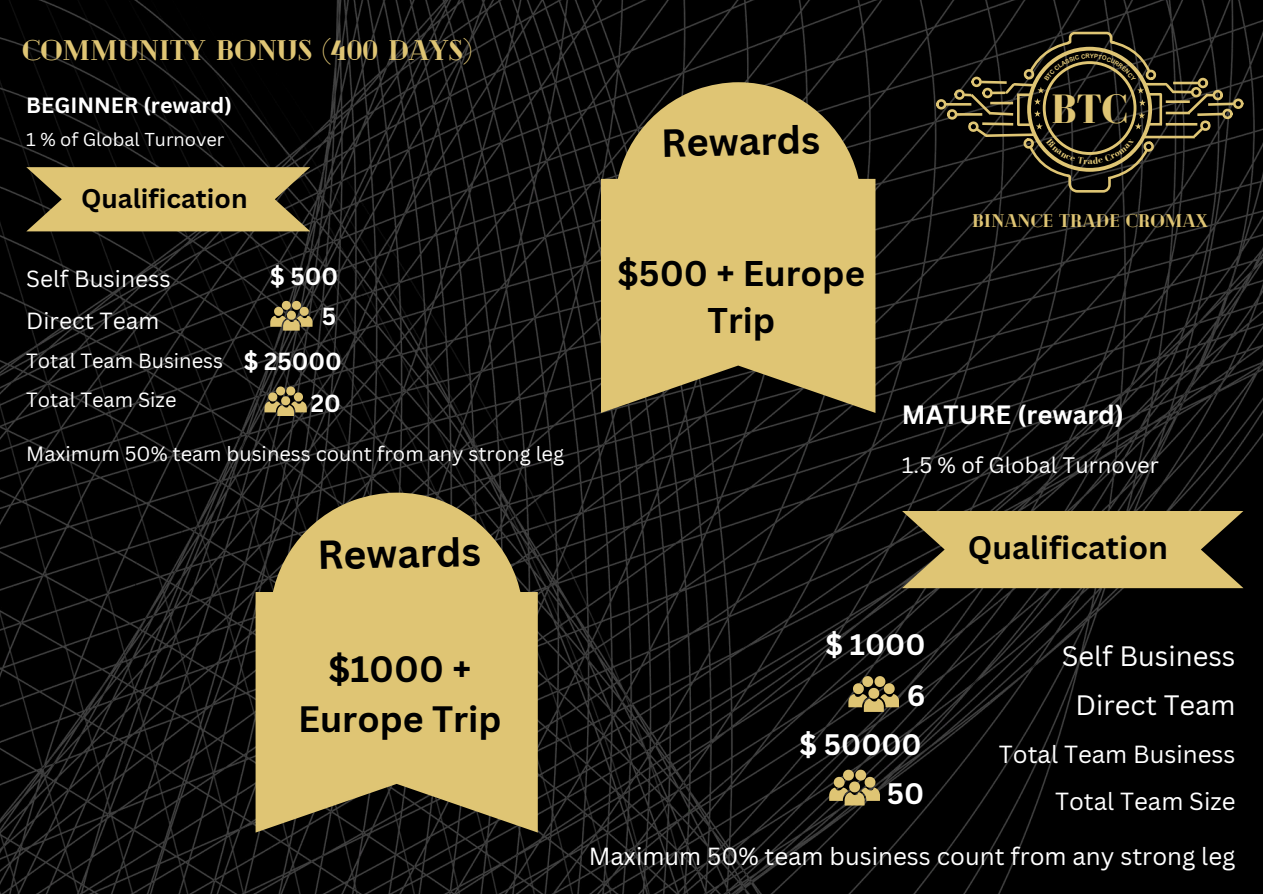
<style>
.page{position:relative;width:1263px;height:894px;background:#fff}
.page>*{position:absolute;margin:0;border:0;box-sizing:border-box;transform-origin:0 0}
.t1{font:700 42.15px "Bodoni FLF";color:#dfc574}
.t2{font:700 39.15px "Canva Sans";color:#000}
.t3{font:700 38.1px "Canva Sans";color:#000}
.t4{font:700 35.7px/49.1px "Canva Sans";color:#000;text-align:center}
.t5{font:700 34.8px/47.7px "Canva Sans";color:#000;text-align:center}
.t6{font:700 31.65px "Canva Sans";color:#000}
.t7{font:700 28.8px "Canva Sans";color:#fff}
.t8{font:900 28.2px "Cheque";color:#dfc574}
.t9{font:27.3px "Canva Sans";color:#fff}
.t10{font:700 26.25px "Canva Sans";color:#000}
.t11{font:700 25.8px "Canva Sans";color:#fff}
.t12{font:24px "Canva Sans";color:#fff}
.t13{font:700 24px "Canva Sans";color:#fff}
.t14{font:22.65px "Canva Sans";color:#fff}
.t15{font:21.9px "Canva Sans";color:#fff}
.t16{font:700 21.45px "Canva Sans";color:#fff}
.t17{font:19.95px "Canva Sans";color:#fff}
.t18{font:900 18.3px "Cheque";color:#dfc574}
.t19{font:18.15px "Canva Sans";color:#fff}
.t20{font:700 9.6px "Bodoni FLF";color:#dfc574}
</style>
<div class="page">
<img style="left:0;top:0;width:1263px;height:893px">
<svg style="left:26px;top:167px;width:284px;height:64px;background:#c3ac66"></svg>
<svg style="left:902px;top:510px;width:341px;height:78px;background:#c1aa64"></svg>
<svg style="left:270px;top:301px;width:43px;height:29px"></svg>
<svg style="left:265px;top:386px;width:42px;height:29px"></svg>
<svg style="left:848px;top:676px;width:51px;height:35px;background:#847546"></svg>
<svg style="left:829px;top:769px;width:51px;height:36px;background:#847547"></svg>
<svg style="left:601px;top:179px;width:274px;height:234px;background:#bca662"></svg>
<svg style="left:615px;top:82px;width:246px;height:192px;background:#c0aa64"></svg>
<svg style="left:256px;top:592px;width:282px;height:240px;background:#bda763"></svg>
<svg style="left:270px;top:492px;width:253px;height:197px;background:#c1ab65"></svg>
<hr style="left:1174px;top:90px;width:17px;height:3px;background:#dfc574">
<div style="left:1191px;top:87px;width:10px;height:10px;border:3px solid #dfc574;border-radius:50%"></div>
<hr style="left:1145px;top:136px;width:50px;height:2px;background:#dfc574">
<hr style="left:1166px;top:123px;width:31px;height:2px;background:#dfc574">
<hr style="left:1166px;top:112px;width:24px;height:2px;background:#dfc574">
<div style="left:1212px;top:90px;width:11px;height:10px;border:3px solid #dfc574;border-radius:50%"></div>
<hr style="left:1166px;top:100px;width:24px;height:3px;background:#dfc574">
<div style="left:1233px;top:98px;width:10px;height:11px;border:3px solid #dfc574;border-radius:50%"></div>
<hr style="left:1173px;top:82px;width:25px;height:2px;background:#dfc574">
<div style="left:1198px;top:78px;width:10px;height:10px;border:3px solid #dfc574;border-radius:50%"></div>
<svg style="left:1184px;top:91px;width:52px;height:49px;background:#36301f"></svg>
<div style="left:1222px;top:109px;width:11px;height:10px;border:3px solid #dfc574;border-radius:50%"></div>
<div style="left:954px;top:89px;width:11px;height:11px;border:3px solid #dfc574;border-radius:50%"></div>
<hr style="left:957px;top:113px;width:25px;height:3px;background:#dfc574">
<div style="left:947px;top:109px;width:10px;height:11px;border:3px solid #dfc574;border-radius:50%"></div>
<hr style="left:946px;top:103px;width:25px;height:3px;background:#dfc574">
<div style="left:936px;top:99px;width:10px;height:10px;border:3px solid #dfc574;border-radius:50%"></div>
<svg style="left:964px;top:30px;width:213px;height:164px;background:#242015"></svg>
<h3 class="t8" style="left:22px;top:32px;width:451px">COMMUNITY BONUS (400 DAYS)</h3>
<p class="t16" style="left:26px;top:90px;width:207px">BEGINNER (reward)</p>
<p class="t19" style="left:26px;top:126px;width:200px">1 % of Global Turnover</p>
<h3 class="t10" style="left:81px;top:179px;width:168px">Qualification</h3>
<p class="t14" style="left:26px;top:263px;width:146px">Self Business</p>
<p class="t14" style="left:26px;top:304px;width:134px">Direct Team</p>
<p class="t13" style="left:270px;top:259px;width:70px">$ 500</p>
<p class="t13" style="left:322px;top:300px;width:16px">5</p>
<p class="t17" style="left:26px;top:346px;width:198px">Total Team Business</p>
<p class="t17" style="left:26px;top:385px;width:152px">Total Team Size</p>
<p class="t13" style="left:244px;top:344px;width:100px">$ 25000</p>
<p class="t13" style="left:311px;top:386px;width:32px">20</p>
<p class="t17" style="left:26px;top:439px;width:539px">Maximum 50% team business count from any strong leg</p>
<h2 class="t2" style="left:317px;top:527px;width:165px;rotate:-1deg">Rewards</h2>
<h3 class="t4" style="left:298px;top:643px;width:205px">$1000 +<br>Europe Trip</h3>
<h3 class="t3" style="left:661px;top:116px;width:161px;rotate:-1deg">Rewards</h3>
<h3 class="t5" style="left:617px;top:248px;width:249px">$500 + Europe<br>Trip</h3>
<h1 class="t1" style="left:1051px;top:86px;width:78px">BTC</h1>
<p class="t20" style="left:1088px;top:156px;width:7px">a</p>
<p class="t18" style="left:972px;top:209px;width:238px">BINANCE TRADE CROMAX</p>
<p class="t11" style="left:902px;top:396px;width:224px">MATURE (reward)</p>
<p class="t15" style="left:902px;top:449px;width:258px">1.5 % of Global Turnover</p>
<h3 class="t6" style="left:968px;top:525px;width:202px">Qualification</h3>
<h3 class="t7" style="left:825px;top:624px;width:101px">$ 1000</h3>
<h3 class="t7" style="left:907px;top:675px;width:20px">6</h3>
<h3 class="t7" style="left:799px;top:724px;width:124px">$ 50000</h3>
<h3 class="t7" style="left:887px;top:772px;width:39px">50</h3>
<h3 class="t9" style="left:1062px;top:636px;width:175px">Self Business</h3>
<h3 class="t9" style="left:1075px;top:686px;width:161px">Direct Team</h3>
<p class="t12" style="left:999px;top:736px;width:238px">Total Team Business</p>
<p class="t12" style="left:1055px;top:784px;width:182px">Total Team Size</p>
<p class="t12" style="left:589px;top:839px;width:648px">Maximum 50% team business count from any strong leg</p>
</div>
